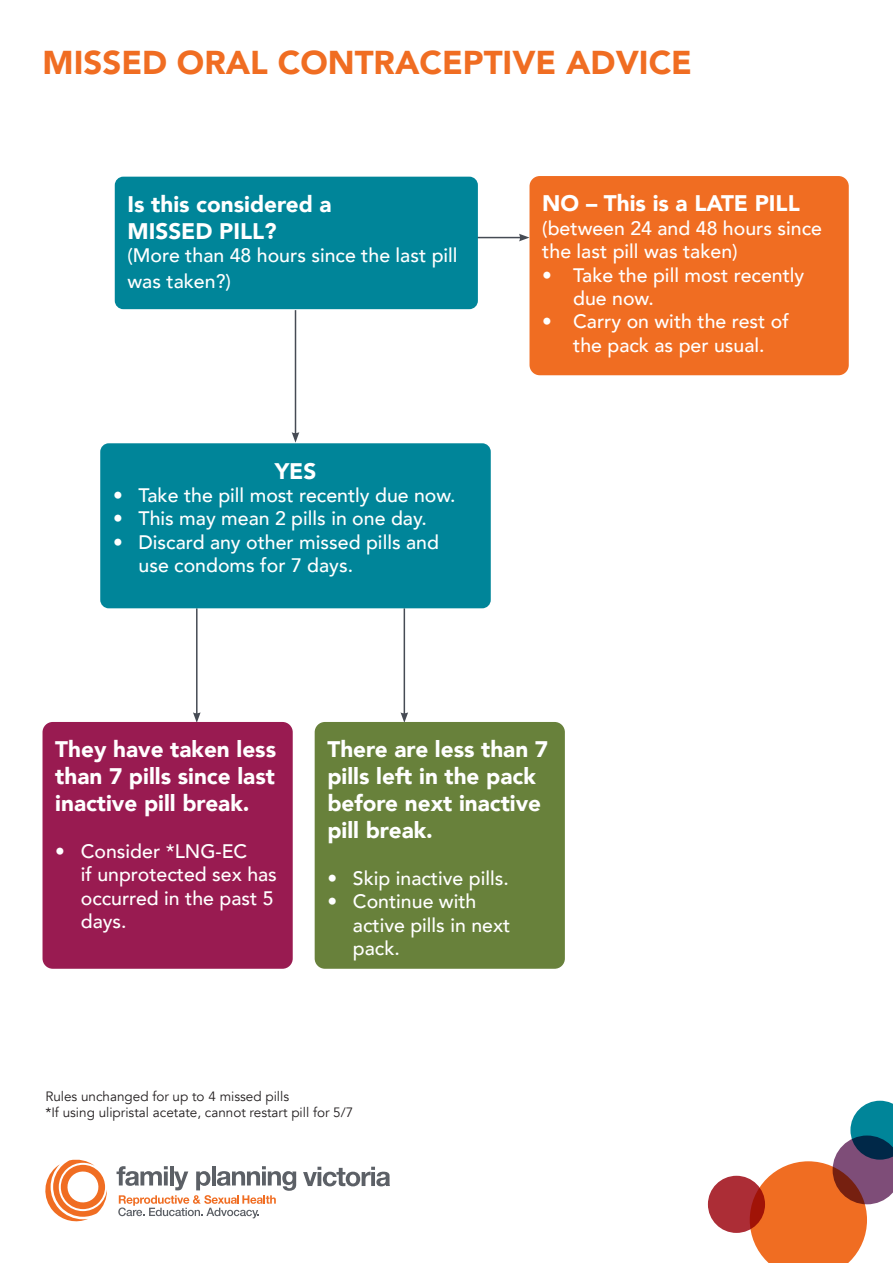
<style>
.page{position:relative;width:893px;height:1263px;background:#fff}
.page>*{position:absolute;margin:0;border:0;box-sizing:border-box;transform-origin:0 0}
.t1{font:900 33px "Avenir";color:#f06d22}
.t2{font:900 22.5px/27px "Avenir";color:#fff}
.t3{font:500 19.5px/23.4px "Avenir";color:#fff}
.t4{font:13.5px/16.2px "Avenir";color:#231f20}
</style>
<div class="page">
<hr style="left:404px;top:608px;width:1px;height:107px;background:#464b54">
<svg style="left:400px;top:712px;width:8px;height:10px"></svg>
<hr style="left:196px;top:608px;width:2px;height:107px;background:#464b54">
<svg style="left:193px;top:712px;width:8px;height:10px"></svg>
<hr style="left:475px;top:237px;width:46px;height:1px;background:#464b54">
<svg style="left:519px;top:234px;width:10px;height:7px"></svg>
<svg style="left:750px;top:1101px;width:143px;height:162px"></svg>
<svg style="left:708px;top:1176px;width:57px;height:57px;background:#aa2a2f"></svg>
<div style="left:100px;top:443px;width:391px;height:165px;background:#008599;border-radius:9px"></div>
<div style="left:43px;top:722px;width:250px;height:247px;background:#991b51;border-radius:10px"></div>
<div style="left:315px;top:722px;width:250px;height:247px;background:#68813b;border-radius:10px"></div>
<div style="left:115px;top:177px;width:363px;height:132px;background:#008599;border-radius:9px"></div>
<div style="left:529px;top:176px;width:320px;height:199px;background:#f06d22;border-radius:10px"></div>
<hr style="left:295px;top:310px;width:1px;height:124px;background:#464b54">
<svg style="left:292px;top:432px;width:7px;height:11px"></svg>
<svg style="left:45px;top:1159px;width:62px;height:63px"></svg>
<svg style="left:303px;top:1167px;width:87px;height:19px"></svg>
<svg style="left:117px;top:1166px;width:179px;height:52px"></svg>
<h1 class="t1" style="left:43px;top:34px;width:651px">MISSED ORAL CONTRACEPTIVE ADVICE</h1>
<p class="t2" style="left:128px;top:190px;width:206px">Is this considered a<br>MISSED PILL?</p>
<p class="t3" style="left:128px;top:241px;width:332px;line-height:26px">(More than 48 hours since the last pill was taken?)</p>
<p class="t2" style="left:275px;top:457px;width:43px">YES</p>
<p class="t3" style="left:113px;top:482px;width:344px">• Take the pill most recently due now.</p>
<p class="t3" style="left:113px;top:506px;width:315px">• This may mean 2 pills in one day.</p>
<p class="t3" style="left:138px;top:529px;width:302px;text-indent:-26px">• Discard any other missed pills and use condoms for 7 days.</p>
<p class="t2" style="left:542px;top:189px;width:259px">NO – This is a LATE PILL</p>
<p class="t3" style="left:542px;top:215px;width:281px">(between 24 and 48 hours since the last pill was taken)</p>
<p class="t3" style="left:573px;top:262px;width:233px;text-indent:-31px">• Take the pill most recently due now.</p>
<p class="t3" style="left:542px;top:309px;width:248px;text-align:center">• Carry on with the rest of the pack as per usual.</p>
<p class="t2" style="left:55px;top:735px;width:222px;text-align:justify">They have taken less than 7 pills since last inactive pill break.</p>
<p class="t3" style="left:81px;top:838px;width:198px;text-indent:-26px">• Consider *LNG-EC<br>if unprotected sex has occurred in the past 5 days.</p>
<p class="t2" style="left:327px;top:735px;width:222px">There are less than 7 pills left in the pack before next inactive pill break.</p>
<p class="t3" style="left:327px;top:865px;width:183px">• Skip inactive pills.</p>
<p class="t3" style="left:353px;top:889px;width:159px;text-indent:-26px">• Continue with active pills in next pack.</p>
<p class="t4" style="left:45px;top:1088px;width:309px">Rules unchanged for up to 4 missed pills<br>*If using ulipristal acetate, cannot restart pill for 5/7</p>
</div>
